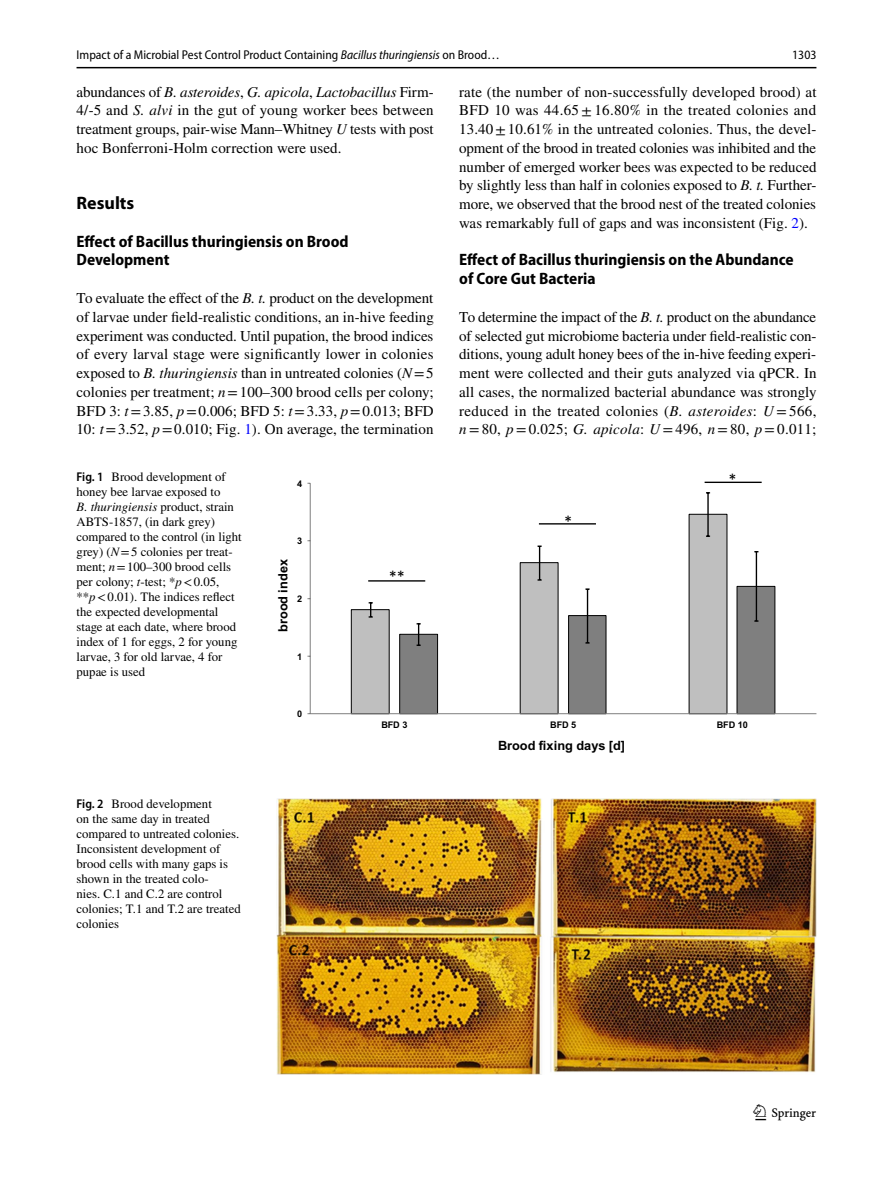
<style>
.page{position:relative;width:893px;height:1187px;background:#fff}
.page>*{position:absolute;margin:0;border:0;box-sizing:border-box;transform-origin:0 0}
.t1{font:22.5px "Springnew Regular 2";color:#000}
.t2{font:700 18px "Myriad Pro";color:#000}
.t3{font:700 semi-condensed 16.5px/18.8px "Myriad Pro";color:#000}
.t4{font:16.5px "Calibri";color:#000}
.t5{font:15px/18.8px "STIX";letter-spacing:.005em;color:#000;text-align:justify}
.t6{font:12.75px/15px "STIX";color:#000}
.t7{font:12.75px "Myriad Pro Semi Cn 3";color:#000}
.t8{font:700 12.75px "Arial";letter-spacing:-.005em;color:#000}
.t9{font:semi-condensed 12.75px "Myriad Pro";color:#000}
.t10{font:700 9.15px "Arial";letter-spacing:-.01em;color:#000}
.s1{font-family:"Myriad Pro";font-style:italic;font-stretch:semi-condensed}
.s2{font-style:italic}
.s3{color:#00f}
.s4{font-family:"Myriad Pro";font-weight:600;font-stretch:semi-condensed}
</style>
<div class="page">
<hr style="left:77px;top:67px;width:739px;height:1px;background:#000">
<div style="left:351px;top:609px;width:38px;height:105px;background:#bfbfbf;border:1px solid #000"></div>
<div style="left:520px;top:562px;width:38px;height:152px;background:#bfbfbf;border:1px solid #000"></div>
<div style="left:689px;top:514px;width:38px;height:200px;background:#bfbfbf"></div>
<div style="left:399px;top:634px;width:39px;height:80px;background:#7f7f7f;border:1px solid #000"></div>
<div style="left:568px;top:615px;width:38px;height:99px;background:#7f7f7f;border:1px solid #000"></div>
<div style="left:737px;top:586px;width:38px;height:128px;background:#7f7f7f;border:1px solid #000"></div>
<svg style="left:369px;top:602px;width:4px;height:15px"></svg>
<hr style="left:539px;top:546px;width:1px;height:34px;background:#000">
<hr style="left:707px;top:493px;width:2px;height:43px;background:#000">
<svg style="left:417px;top:623px;width:4px;height:23px"></svg>
<hr style="left:587px;top:589px;width:1px;height:54px;background:#000">
<hr style="left:756px;top:551px;width:1px;height:70px;background:#000">
<hr style="left:310px;top:483px;width:1px;height:230px;background:#7f7f7f">
<hr style="left:310px;top:713px;width:506px;height:1px;background:#7f7f7f">
<hr style="left:368px;top:580px;width:57px;height:1px;background:#000">
<hr style="left:705px;top:481px;width:57px;height:2px;background:#000">
<hr style="left:539px;top:523px;width:57px;height:1px;background:#000">
<img style="left:276px;top:798px;width:540px;height:275px">
<p class="t7" style="left:77px;top:48px;width:425px">Impact of a Microbial Pest Control Product Containing <span class="s1">Bacillus thuringiensis</span> on Brood…</p>
<p class="t9" style="left:792px;top:48px;width:26px">1303</p>
<p class="t5" style="left:77px;top:83px;width:359px">abundances of <span class="s2">B. asteroides</span>, <span class="s2">G. apicola</span>, <span class="s2">Lactobacillus</span> Firm-4/-5 and <span class="s2">S. alvi</span> in the gut of young worker bees between treatment groups, pair-wise Mann–Whitney <span class="s2">U</span> tests with post hoc Bonferroni-Holm correction were used.</p>
<p class="t2" style="left:77px;top:191px;width:59px">Results</p>
<p class="t3" style="left:77px;top:232px;width:274px">Effect of Bacillus thuringiensis on Brood<br>Development</p>
<p class="t5" style="left:76px;top:289px;width:359px">To evaluate the effect of the <span class="s2">B. t.</span> product on the development of larvae under field-realistic conditions, an in-hive feeding experiment was conducted. Until pupation, the brood indices of every larval stage were significantly lower in colonies exposed to <span class="s2">B. thuringiensis</span> than in untreated colonies (<span class="s2">N</span>=5 colonies per treatment; <span class="s2">n</span>=100–300 brood cells per colony; BFD 3: <span class="s2">t</span>=3.85, <span class="s2">p</span>=0.006; BFD 5: <span class="s2">t</span>=3.33, <span class="s2">p</span>=0.013; BFD 10: <span class="s2">t</span>=3.52, <span class="s2">p</span>=0.010; Fig. <span class="s3">1</span>). On average, the termination</p>
<p class="t6" style="left:77px;top:470px;width:167px"><span class="s4">Fig. 1</span> Brood development of honey bee larvae exposed to<br><span class="s2">B. thuringiensis</span> product, strain<br>ABTS-1857, (in dark grey) compared to the control (in light grey) (<span class="s2">N</span>=5 colonies per treat&shy;ment; <span class="s2">n</span>=100–300 brood cells per colony; <span class="s2">t</span>-test; *<span class="s2">p</span>&lt;0.05, **<span class="s2">p</span>&lt;0.01). The indices reflect the expected developmental stage at each date, where brood index of 1 for eggs, 2 for young larvae, 3 for old larvae, 4 for pupae is used</p>
<p class="t10" style="left:297px;top:477px;width:7px">4</p>
<p class="t8" style="left:274px;top:632px;width:74px;rotate:-90deg">brood index</p>
<p class="t10" style="left:297px;top:534px;width:7px">3</p>
<p class="t10" style="left:297px;top:592px;width:7px">2</p>
<p class="t10" style="left:297px;top:650px;width:7px">1</p>
<p class="t10" style="left:297px;top:707px;width:7px">0</p>
<p class="t4" style="left:389px;top:565px;width:18px">**</p>
<p class="t5" style="left:459px;top:83px;width:359px">rate (the number of non-successfully developed brood) at BFD 10 was 44.65±16.80% in the treated colonies and 13.40±10.61% in the untreated colonies. Thus, the devel&shy;opment of the brood in treated colonies was inhibited and the number of emerged worker bees was expected to be reduced by slightly less than half in colonies exposed to <span class="s2">B. t.</span> Further&shy;more, we observed that the brood nest of the treated colonies was remarkably full of gaps and was inconsistent (Fig. <span class="s3">2</span>).</p>
<p class="t3" style="left:459px;top:251px;width:336px">Effect of Bacillus thuringiensis on the Abundance of Core Gut Bacteria</p>
<p class="t5" style="left:459px;top:308px;width:359px">To determine the impact of the <span class="s2">B. t.</span> product on the abundance of selected gut microbiome bacteria under field-realistic con&shy;ditions, young adult honey bees of the in-hive feeding experi&shy;ment were collected and their guts analyzed via qPCR. In all cases, the normalized bacterial abundance was strongly reduced in the treated colonies (<span class="s2">B. asteroides</span>: <span class="s2">U</span> =566, <span class="s2">n</span>=80, <span class="s2">p</span>=0.025; <span class="s2">G. apicola</span>: <span class="s2">U</span> =496, <span class="s2">n</span>=80, <span class="s2">p</span>=0.011;</p>
<p class="t4" style="left:564px;top:510px;width:10px">*</p>
<p class="t4" style="left:728px;top:468px;width:10px">*</p>
<p class="t10" style="left:381px;top:718px;width:28px">BFD 3</p>
<p class="t10" style="left:550px;top:718px;width:28px">BFD 5</p>
<p class="t10" style="left:717px;top:718px;width:33px">BFD 10</p>
<p class="t6" style="left:77px;top:796px;width:166px"><span class="s4">Fig. 2</span> Brood development<br>on the same day in treated compared to untreated colonies.<br>Inconsistent development of brood cells with many gaps is shown in the treated colo-<br>nies. C.1 and C.2 are control colonies; T.1 and T.2 are treated colonies</p>
<p class="t8" style="left:498px;top:736px;width:129px">Brood fixing days [d]</p>
<h1 class="t1" style="left:755px;top:1104px;width:62px">1 3</h1>
</div>
